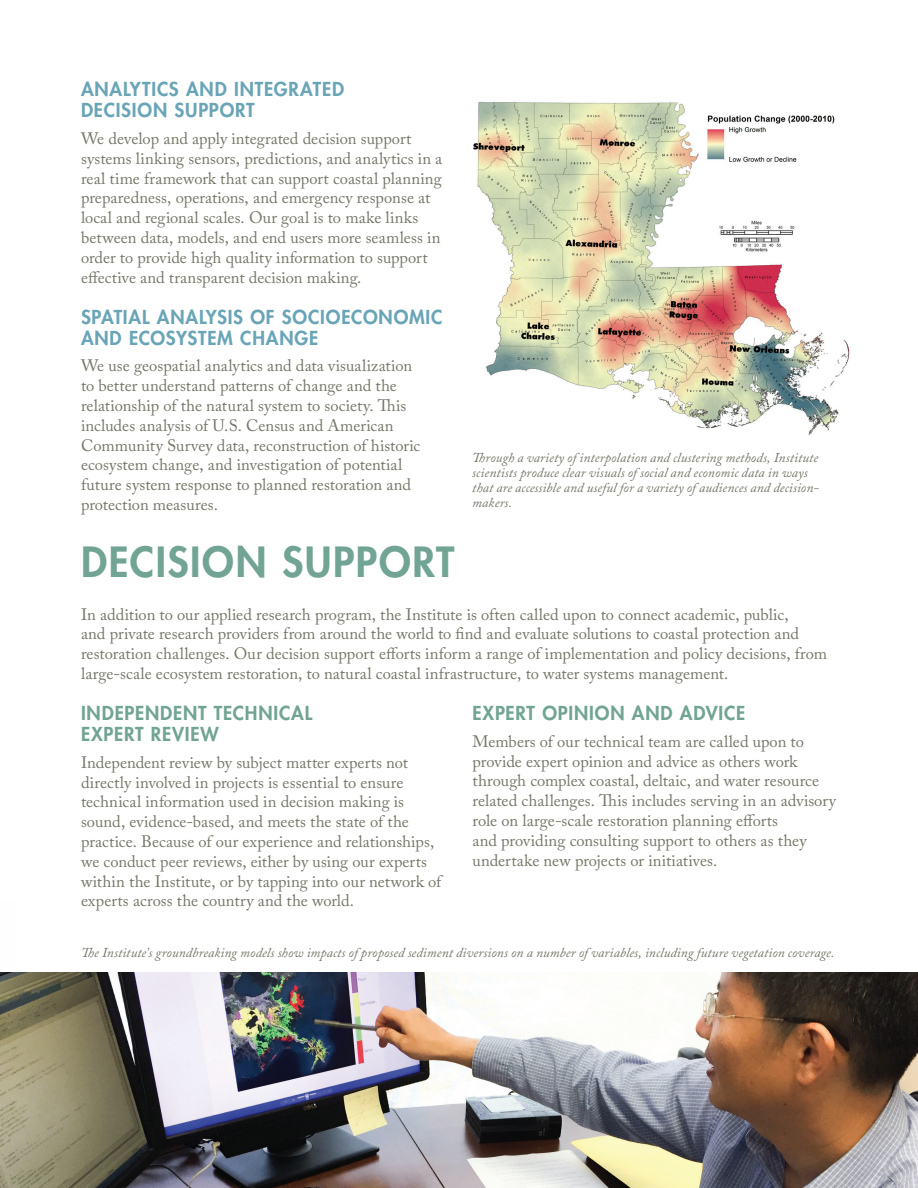
<style>
.page{position:relative;width:918px;height:1188px;background:#fff}
.page>*{position:absolute;margin:0;border:0;box-sizing:border-box;transform-origin:0 0}
.t1{font:800 40.5px "Futura Std";letter-spacing:.04em;color:#71a494}
.t2{font:800 18.75px/21px "Futura Std";letter-spacing:.045em;color:#69a5b7}
.t3{font:800 18.75px/21px "Futura Std";letter-spacing:.045em;color:#71a494}
.t4{font:16.5px/19.8px "Adobe Caslon Pro";color:#767669}
.t5{font:italic 13.5px/15px "Adobe Caslon Pro";letter-spacing:.01em;color:#767669}
</style>
<div class="page">
<img style="left:0;top:972px;width:918px;height:216px">
<img style="left:473px;top:101px;width:377px;height:335px">
<p class="t2" style="left:81px;top:79px;width:265px">ANALYTICS AND INTEGRATED<br>DECISION SUPPORT</p>
<p class="t4" style="left:81px;top:128px;width:363px">We develop and apply integrated decision support systems linking sensors, predictions, and analytics in a real time framework that can support coastal planning preparedness, operations, and emergency response at local and regional scales. Our goal is to make links between data, models, and end users more seamless in order to provide high quality information to support effective and transparent decision making.</p>
<p class="t2" style="left:81px;top:306px;width:363px">SPATIAL ANALYSIS OF SOCIOECONOMIC<br>AND ECOSYSTEM CHANGE</p>
<p class="t4" style="left:81px;top:356px;width:341px">We use geospatial analytics and data visualization to better understand patterns of change and the relationship of the natural system to society. This includes analysis of U.S. Census and American Community Survey data, reconstruction of historic ecosystem change, and investigation of potential future system response to planned restoration and protection measures.</p>
<h1 class="t1" style="left:81px;top:536px;width:375px">DECISION SUPPORT</h1>
<p class="t5" style="left:472px;top:450px;width:348px">Through a variety of interpolation and clustering methods, Institute scientists produce clear visuals of social and economic data in ways that are accessible and useful for a variety of audiences and decision&shy;makers.</p>
<p class="t4" style="left:81px;top:604px;width:748px">In addition to our applied research program, the Institute is often called upon to connect academic, public,<br>and private research providers from around the world to find and evaluate solutions to coastal protection and restoration challenges. Our decision support efforts inform a range of implementation and policy decisions, from large-scale ecosystem restoration, to natural coastal infrastructure, to water systems management.</p>
<p class="t3" style="left:81px;top:703px;width:233px">INDEPENDENT TECHNICAL<br>EXPERT REVIEW</p>
<p class="t4" style="left:81px;top:752px;width:362px">Independent review by subject matter experts not directly involved in projects is essential to ensure technical information used in decision making is sound, evidence-based, and meets the state of the practice. Because of our experience and relationships, we conduct peer reviews, either by using our experts within the Institute, or by tapping into our network of experts across the country and the world.</p>
<p class="t3" style="left:472px;top:703px;width:274px">EXPERT OPINION AND ADVICE</p>
<p class="t4" style="left:472px;top:731px;width:365px">Members of our technical team are called upon to provide expert opinion and advice as others work through complex coastal, deltaic, and water resource related challenges. This includes serving in an advisory role on large-scale restoration planning efforts<br>and providing consulting support to others as they undertake new projects or initiatives.</p>
<p class="t5" style="left:81px;top:945px;width:755px">The Institute’s groundbreaking models show impacts of proposed sediment diversions on a number of variables, including future vegetation coverage.</p>
</div>
